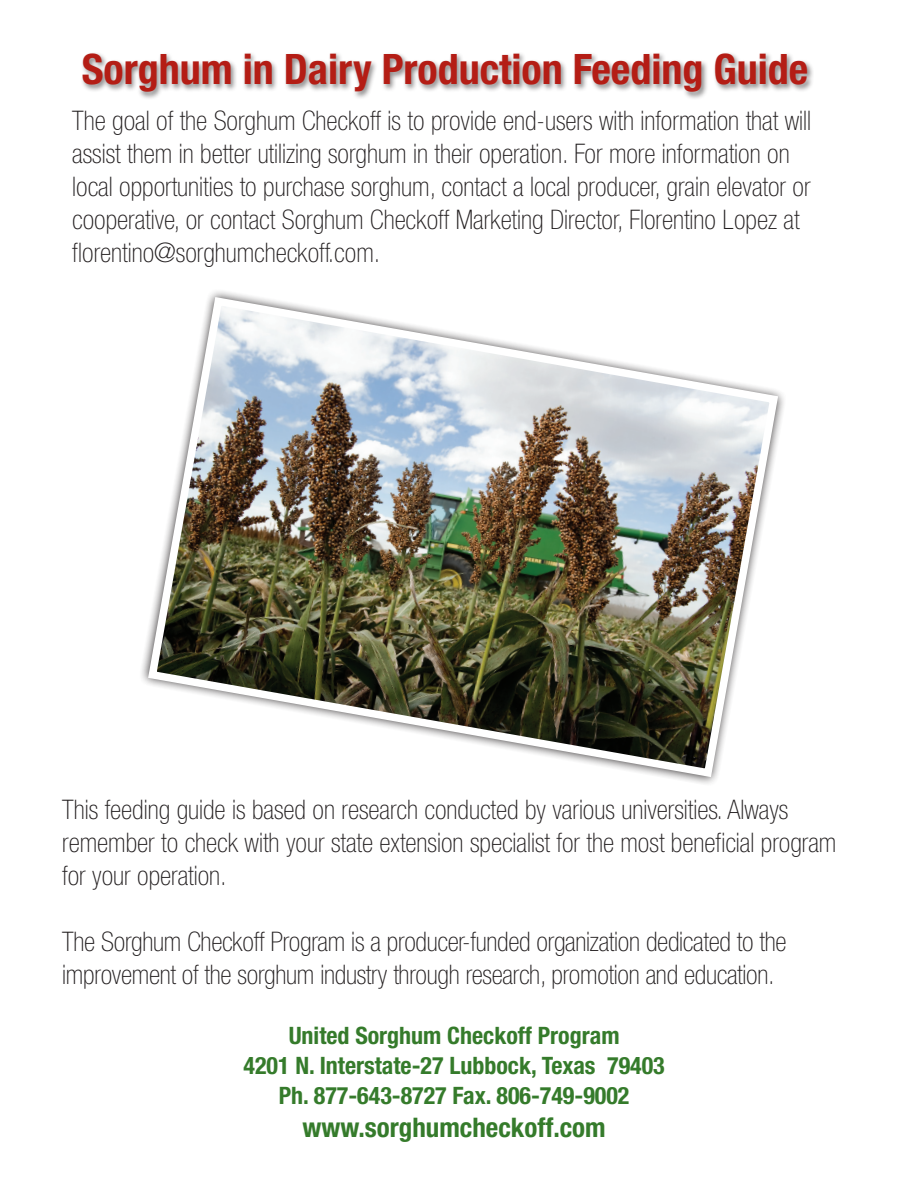
<style>
.page{position:relative;width:918px;height:1188px;background:#fff}
.page>*{position:absolute;margin:0;border:0;box-sizing:border-box;transform-origin:0 0}
.t1{font:700 condensed 42px "Helvetica Neue LT Std";color:#b41d15}
.t2{font:100 condensed 27px/33px "Helvetica Neue LT Std";color:#231f20}
.t3{font:700 condensed 27px "Helvetica Neue LT Std";color:#357b2b}
.t4{font:700 condensed 24px/30px "Helvetica Neue LT Std";color:#357b2b;text-align:center}
</style>
<div class="page">
<img style="left:144px;top:293px;width:638px;height:488px">
<div style="left:80px;top:52px;width:734px;height:48px;background:#231f20;opacity:.53"></div>
<h1 class="t1" style="left:82px;top:43px;width:728px">Sorghum in Dairy Production Feeding Guide</h1>
<p class="t2" style="left:72px;top:104px;width:740px">The goal of the Sorghum Checkoff is to provide end-users with information that will assist them in better utilizing sorghum in their operation. For more information on local opportunities to purchase sorghum, contact a local producer, grain elevator or cooperative, or contact Sorghum Checkoff Marketing Director, Florentino Lopez at florentino@sorghumcheckoff.com.</p>
<p class="t2" style="left:62px;top:793px;width:776px">This feeding guide is based on research conducted by various universities. Always remember to check with your state extension specialist for the most beneficial program for your operation.</p>
<p class="t2" style="left:62px;top:925px;width:726px">The Sorghum Checkoff Program is a producer-funded organization dedicated to the improvement of the sorghum industry through research, promotion and education.</p>
<p class="t4" style="left:244px;top:1020px;width:423px">United Sorghum Checkoff Program<br>4201 N. Interstate-27 Lubbock, Texas 79403<br>Ph. 877-643-8727 Fax. 806-749-9002</p>
<p class="t3" style="left:302px;top:1111px;width:305px">www.sorghumcheckoff.com</p>
</div>
